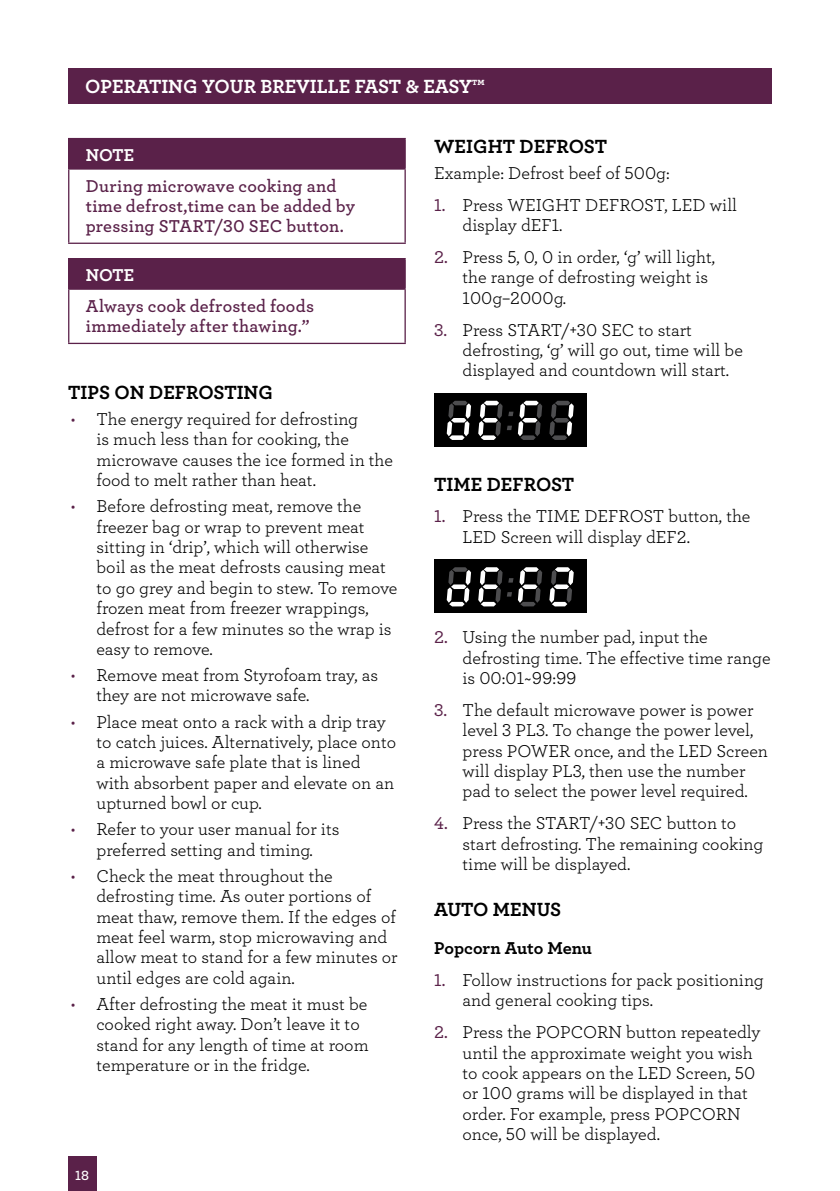
<style>
.page{position:relative;width:840px;height:1191px;background:#fff}
.page>*{position:absolute;margin:0;border:0;box-sizing:border-box;transform-origin:0 0}
.t1{font:20px "Archer Bold LF";color:#000}
.t2{font:20px "Archer Bold LF";letter-spacing:-.015em;color:#fff}
.t3{font:18px/20.4px "Archer Book LF";color:#000}
.t4{font:18px/20px "Archer Semibold LF";letter-spacing:.01em;color:#5a2149}
.t5{font:18px "Archer Bold LF";color:#000}
.t6{font:18px "Archer Bold LF";color:#fff}
.t7{font:14px "Archer Semibold LF";color:#fff}
.s1{color:#5a2149}
.s2{font-family:"Archer Medium LF";color:#5a2149}
</style>
<div class="page">
<div style="left:68px;top:1157px;width:28px;height:34px;background:#5a2149"></div>
<div style="left:68px;top:68px;width:703px;height:36px;background:#5a2149"></div>
<div style="left:69px;top:139px;width:336px;height:30px;background:#5a2149"></div>
<svg style="left:68px;top:139px;width:1px;height:29px"></svg>
<hr style="left:68px;top:138px;width:337px;height:1px;background:#5a2149">
<hr style="left:68px;top:170px;width:1px;height:73px;background:#5a2149">
<hr style="left:404px;top:170px;width:1px;height:73px;background:#5a2149">
<hr style="left:68px;top:243px;width:337px;height:1px;background:#5a2149">
<hr style="left:68px;top:168px;width:337px;height:2px;background:#5a2149">
<div style="left:69px;top:259px;width:336px;height:30px;background:#5a2149"></div>
<svg style="left:68px;top:259px;width:1px;height:29px"></svg>
<hr style="left:68px;top:258px;width:337px;height:1px;background:#5a2149">
<hr style="left:68px;top:290px;width:1px;height:53px;background:#5a2149">
<hr style="left:404px;top:290px;width:1px;height:53px;background:#5a2149">
<hr style="left:68px;top:343px;width:337px;height:1px;background:#5a2149">
<hr style="left:68px;top:288px;width:337px;height:2px;background:#5a2149">
<div style="left:434px;top:393px;width:152px;height:53px;background:#000"></div>
<svg style="left:549px;top:401px;width:24px;height:39px"></svg>
<svg style="left:446px;top:401px;width:25px;height:39px"></svg>
<svg style="left:478px;top:401px;width:64px;height:39px"></svg>
<div style="left:434px;top:559px;width:152px;height:54px;background:#000"></div>
<svg style="left:549px;top:567px;width:24px;height:39px"></svg>
<svg style="left:446px;top:567px;width:25px;height:39px"></svg>
<svg style="left:478px;top:567px;width:64px;height:39px"></svg>
<p class="t2" style="left:85px;top:73px;width:69px">PAOPERATINGGE HEA</p>
<p class="t2" style="left:180px;top:73px;width:49px">DERYOUR</p>
<p class="t2" style="left:260px;top:73px;width:61px">BREVILLE</p>
<p class="t2" style="left:354px;top:73px;width:132px">FAST &amp; EASY™</p>
<p class="t6" style="left:86px;top:144px;width:50px">NOTE</p>
<p class="t4" style="left:86px;top:175px;width:271px">During microwave cooking and time defrost,time can be added by pressing START/30 SEC button.</p>
<p class="t6" style="left:86px;top:264px;width:50px">NOTE</p>
<p class="t4" style="left:86px;top:295px;width:230px">Always cook defrosted foods immediately after thawing.”</p>
<p class="t1" style="left:68px;top:379px;width:12px">TIPS</p>
<p class="t1" style="left:114px;top:379px;width:62px">ON DEFROSTING</p>
<p class="t3" style="left:96px;top:408px;width:298px;text-indent:-26px"><span class="s1">•</span> The energy required for defrosting<br>is much less than for cooking, the microwave causes the ice formed in the food to melt rather than heat.</p>
<p class="t3" style="left:96px;top:495px;width:302px;text-indent:-26px"><span class="s1">•</span> Before defrosting meat, remove the freezer bag or wrap to prevent meat sitting in ‘drip’, which will otherwise boil as the meat defrosts causing meat to go grey and begin to stew. To remove frozen meat from freezer wrappings, defrost for a few minutes so the wrap is easy to remove.</p>
<p class="t3" style="left:96px;top:664px;width:283px;text-indent:-26px"><span class="s1">•</span> Remove meat from Styrofoam tray, as they are not microwave safe.</p>
<p class="t3" style="left:96px;top:711px;width:301px;text-indent:-26px"><span class="s1">•</span> Place meat onto a rack with a drip tray to catch juices. Alternatively, place onto a microwave safe plate that is lined with absorbent paper and elevate on an upturned bowl or cup.</p>
<p class="t3" style="left:71px;top:818px;width:270px;text-align:center"><span class="s1">•</span> Refer to your user manual for its preferred setting and timing.</p>
<p class="t3" style="left:96px;top:865px;width:302px;text-indent:-26px"><span class="s1">•</span> Check the meat throughout the defrosting time. As outer portions of meat thaw, remove them. If the edges of meat feel warm, stop microwaving and allow meat to stand for a few minutes or until edges are cold again.</p>
<p class="t3" style="left:96px;top:993px;width:273px;text-indent:-26px"><span class="s1">•</span> After defrosting the meat it must be cooked right away. Don’t leave it to stand for any length of time at room temperature or in the fridge.</p>
<p class="t7" style="left:75px;top:1166px;width:15px">18</p>
<p class="t1" style="left:434px;top:134px;width:174px">WEIGHT DEFROST</p>
<p class="t3" style="left:434px;top:162px;width:237px">Example: Defrost beef of 500g:</p>
<p class="t3" style="left:462px;top:194px;width:276px;text-indent:-28px"><span class="s2">1.</span> Press WEIGHT DEFROST, LED will display dEF1.</p>
<p class="t3" style="left:462px;top:246px;width:254px;text-indent:-28px"><span class="s2">2.</span> Press 5, 0, 0 in order, ‘g’ will light, the range of defrosting weight is<br>100g–2000g.</p>
<p class="t3" style="left:462px;top:319px;width:282px;text-indent:-28px"><span class="s2">3.</span> Press START/+30 SEC to start defrosting, ‘g’ will go out, time will be displayed and countdown will start.</p>
<p class="t1" style="left:434px;top:471px;width:80px">TIME DEFROST</p>
<p class="t3" style="left:462px;top:506px;width:289px;text-indent:-28px"><span class="s2">1.</span> Press the TIME DEFROST button, the<br>LED Screen will display dEF2.</p>
<p class="t3" style="left:462px;top:626px;width:309px;text-indent:-28px"><span class="s2">2.</span> Using the number pad, input the defrosting time. The effective time range is 00:01~99:99</p>
<p class="t3" style="left:462px;top:699px;width:307px;text-indent:-28px"><span class="s2">3.</span> The default microwave power is power level 3 PL3. To change the power level, press POWER once, and the LED Screen will display PL3, then use the number pad to select the power level required.</p>
<p class="t3" style="left:462px;top:812px;width:302px;text-indent:-28px"><span class="s2">4.</span> Press the START/+30 SEC button to start defrosting. The remaining cooking time will be displayed.</p>
<p class="t1" style="left:434px;top:896px;width:129px">AUTO MENUS</p>
<p class="t5" style="left:434px;top:937px;width:159px">POPCORN AUTO MENU</p>
<p class="t3" style="left:462px;top:969px;width:303px;text-indent:-28px"><span class="s2">1.</span> Follow instructions for pack positioning and general cooking tips.</p>
<p class="t3" style="left:462px;top:1021px;width:299px;text-indent:-28px"><span class="s2">2.</span> Press the POPCORN button repeatedly until the approximate weight you wish to cook appears on the LED Screen, 50 or 100 grams will be displayed in that order. For example, press POPCORN once, 50 will be displayed.</p>
</div>
